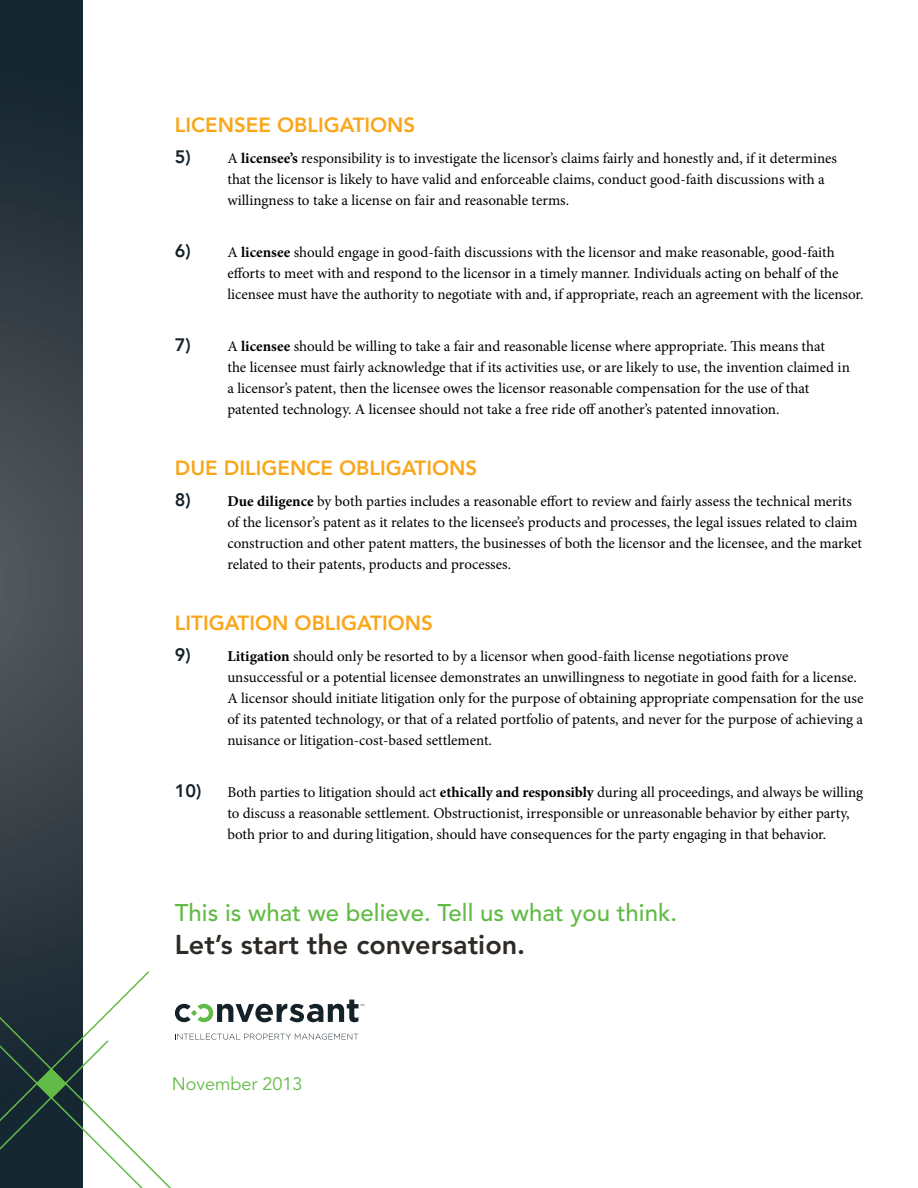
<style>
.page{position:relative;width:918px;height:1188px;background:#fff}
.page>*{position:absolute;margin:0;border:0;box-sizing:border-box;transform-origin:0 0}
.t1{font:800 27px "Avenir LT";color:#2e2a25}
.t2{font:500 24px "Avenir LT";color:#62bb47}
.t3{font:800 20.55px "Avenir";color:#faa61a}
.t4{font:18px "Avenir LT Std";color:#62bb46}
.t5{font:15px/21px "Minion Pro";letter-spacing:-.005em;color:#000}
.s1{font-family:"Avenir";font-weight:800;font-size:18px;color:#152128}
.s2{font-weight:700}
</style>
<div class="page">
<img style="left:0;top:584px;width:82px;height:371px">
<img style="left:0;top:0;width:82px;height:584px">
<svg style="left:0;top:955px;width:254px;height:233px"></svg>
<svg style="left:35px;top:1067px;width:33px;height:33px"></svg>
<svg style="left:174px;top:1000px;width:190px;height:23px"></svg>
<svg style="left:175px;top:1034px;width:183px;height:6px"></svg>
<h3 class="t3" style="left:175px;top:106px;width:242px">LICENSEE OBLIGATIONS</h3>
<p class="t5" style="left:227px;top:148px;width:611px;text-indent:-52px"><span class="s1">5)</span> A <span class="s2">licensee’s</span> responsibility is to investigate the licensor’s claims fairly and honestly and, if it determines that the licensor is likely to have valid and enforceable claims, conduct good-faith discussions with a willingness to take a license on fair and reasonable terms.</p>
<p class="t5" style="left:227px;top:242px;width:638px;text-indent:-52px"><span class="s1">6)</span> A <span class="s2">licensee</span> should engage in good-faith discussions with the licensor and make reasonable, good-faith efforts to meet with and respond to the licensor in a timely manner. Individuals acting on behalf of the licensee must have the authority to negotiate with and, if appropriate, reach an agreement with the licensor.</p>
<p class="t5" style="left:227px;top:336px;width:624px;text-indent:-52px"><span class="s1">7)</span> A <span class="s2">licensee</span> should be willing to take a fair and reasonable license where appropriate. This means that<br>the licensee must fairly acknowledge that if its activities use, or are likely to use, the invention claimed in a licensor’s patent, then the licensee owes the licensor reasonable compensation for the use of that patented technology. A licensee should not take a free ride off another’s patented innovation.</p>
<h3 class="t3" style="left:175px;top:449px;width:304px">DuE DILIGENCE OBLIGATIONS</h3>
<p class="t5" style="left:227px;top:491px;width:636px;text-indent:-52px"><span class="s1">8)</span> <span class="s2">Due diligence</span> by both parties includes a reasonable effort to review and fairly assess the technical merits of the licensor’s patent as it relates to the licensee’s products and processes, the legal issues related to claim construction and other patent matters, the businesses of both the licensor and the licensee, and the market related to their patents, products and processes.</p>
<h3 class="t3" style="left:175px;top:604px;width:260px">LITIGATION OBLIGATIONS</h3>
<p class="t5" style="left:227px;top:646px;width:638px;text-indent:-52px"><span class="s1">9)</span> <span class="s2">Litigation</span> should only be resorted to by a licensor when good-faith license negotiations prove unsuccessful or a potential licensee demonstrates an unwillingness to negotiate in good faith for a license.<br>A licensor should initiate litigation only for the purpose of obtaining appropriate compensation for the use of its patented technology, or that of a related portfolio of patents, and never for the purpose of achieving a nuisance or litigation-cost-based settlement.</p>
<p class="t5" style="left:227px;top:782px;width:637px;text-indent:-52px"><span class="s1">10)</span> Both parties to litigation should act <span class="s2">ethically and responsibly</span> during all proceedings, and always be willing to discuss a reasonable settlement. Obstructionist, irresponsible or unreasonable behavior by either party, both prior to and during litigation, should have consequences for the party engaging in that behavior.</p>
<h2 class="t2" style="left:175px;top:899px;width:504px">This is what we believe. Tell us what you think.</h2>
<h1 class="t1" style="left:175px;top:929px;width:352px">Let’s start the conversation.</h1>
<p class="t4" style="left:172px;top:1074px;width:132px">November 2013</p>
</div>
